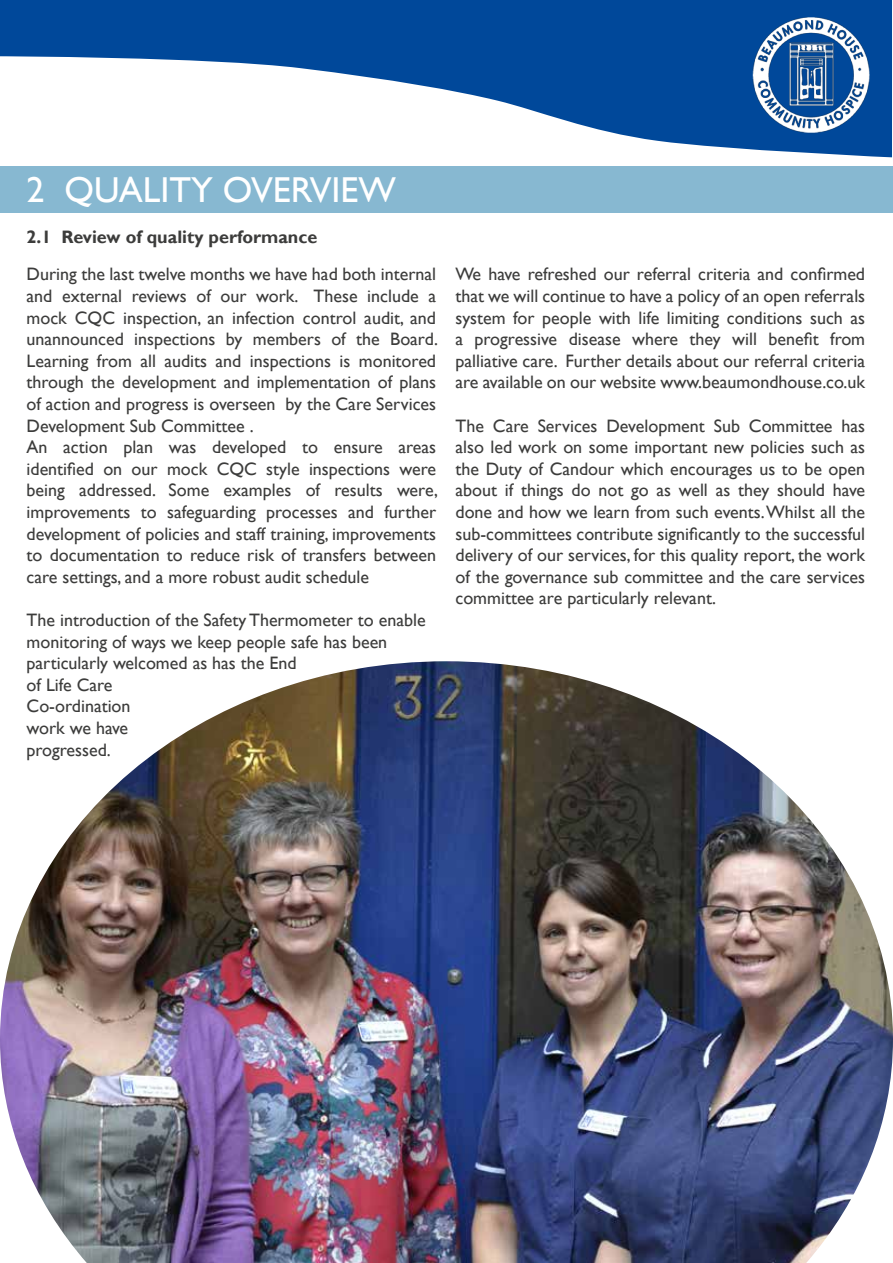
<style>
.page{position:relative;width:893px;height:1263px;background:#fff}
.page>*{position:absolute;margin:0;border:0;box-sizing:border-box;transform-origin:0 0}
.t1{font:36px "Gill Sans";color:#fff}
.t2{font:18px/21.6px "Gill Sans";color:#3c3c3b}
.t3{font:700 18px "Gill Sans";color:#3c3c3b}
</style>
<div class="page">
<svg style="left:0;top:0;width:892px;height:157px;fill:#00489a"></svg>
<img style="left:749px;top:11px;width:125px;height:126px">
<div style="left:0;top:166px;width:893px;height:47px;background:#87b8d1"></div>
<img style="left:0;top:661px;width:893px;height:602px">
<h1 class="t1" style="left:27px;top:169px;width:371px">2 QUALITY OVERVIEW</h1>
<p class="t3" style="left:27px;top:226px;width:292px">2.1 Review of quality performance</p>
<p class="t2" style="left:27px;top:264px;width:413px">During the last twelve months we have had both internal and external reviews of our work. These include a mock CQC inspection, an infection control audit, and unannounced inspections by members of the Board.<br>Learning from all audits and inspections is monitored through the development and implementation of plans of action and progress is overseen by the Care Services Development Sub Committee .<br>An action plan was developed to ensure areas identified on our mock CQC style inspections were being addressed. Some examples of results were, improvements to safeguarding processes and further development of policies and staff training, improvements to documentation to reduce risk of transfers between care settings, and a more robust audit schedule</p>
<p class="t2" style="left:27px;top:609px;width:401px">The introduction of the Safety Thermometer to enable monitoring of ways we keep people safe has been particularly welcomed as has the End<br>of Life Care<br>Co-ordination<br>work we have<br>progressed.</p>
<p class="t2" style="left:455px;top:264px;width:411px;text-align:justify">We have refreshed our referral criteria and confirmed that we will continue to have a policy of an open referrals system for people with life limiting conditions such as a progressive disease where they will benefit from palliative care. Further details about our referral criteria are available on our website www.beaumondhouse.co.uk</p>
<p class="t2" style="left:455px;top:415px;width:411px;text-align:justify">The Care Services Development Sub Committee has also led work on some important new policies such as the Duty of Candour which encourages us to be open about if things do not go as well as they should have done and how we learn from such events. Whilst all the sub-committees contribute significantly to the successful delivery of our services, for this quality report, the work of the governance sub committee and the care services committee are particularly relevant.</p>
</div>
